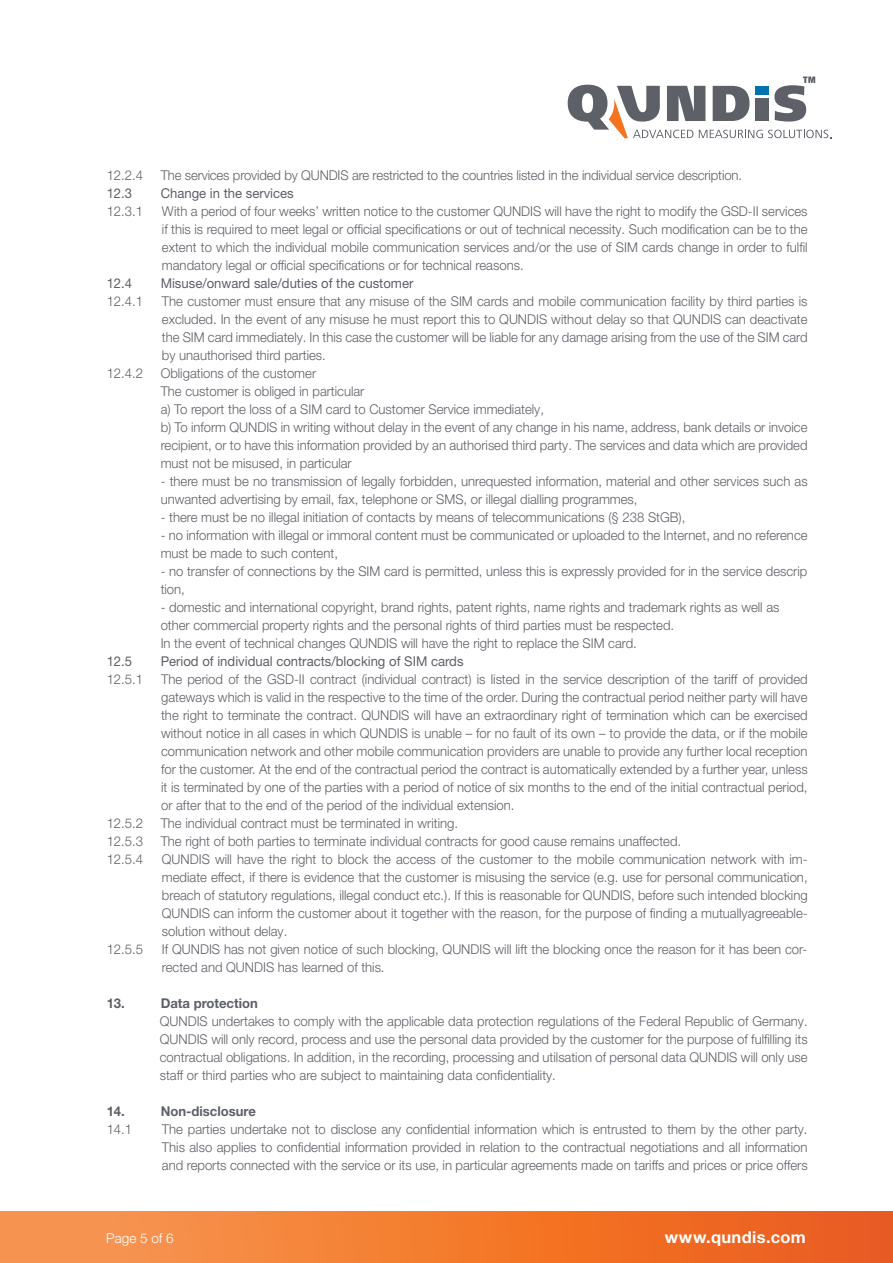
<style>
.page{position:relative;width:893px;height:1263px;background:#fff}
.page>*{position:absolute;margin:0;border:0;box-sizing:border-box;transform-origin:0 0}
.t1{font:700 16.5px "Helvetica Neue LT Pro";letter-spacing:.02em;color:#fff}
.t2{font:300 13.5px/18px "Helvetica Neue LT Pro";color:#5d6067;text-align:justify}
.t3{font:13.5px "Helvetica Neue LT Pro";color:#5d6067}
.t4{font:700 13.5px "Helvetica Neue LT Pro";color:#5d6067}
.t5{font:300 13.5px "Helvetica Neue LT Pro";color:#fff}
</style>
<div class="page">
<div style="left:0;top:1212px;width:893px;height:51px;background:linear-gradient(to right,#f99a51,#ec5b16)"></div>
<svg style="left:568px;top:77px;width:263px;height:61px"></svg>
<p class="t2" style="left:107px;top:166px;width:38px">12.2.4</p>
<p class="t2" style="left:161px;top:166px;width:583px">The services provided by QUNDIS are restricted to the countries listed in the individual service description.</p>
<p class="t3" style="left:107px;top:185px;width:27px">12.3</p>
<p class="t3" style="left:161px;top:185px;width:135px">Change in the services</p>
<p class="t2" style="left:107px;top:202px;width:38px">12.3.1</p>
<p class="t2" style="left:162px;top:202px;width:647px">With a period of four weeks’ written notice to the customer QUNDIS will have the right to modify the GSD-II services if this is required to meet legal or official specifications or out of technical necessity. Such modification can be to the extent to which the individual mobile communication services and/or the use of SIM cards change in order to fulfil mandatory legal or official specifications or for technical reasons.</p>
<p class="t3" style="left:107px;top:275px;width:27px">12.4</p>
<p class="t3" style="left:161px;top:275px;width:254px">Misuse/onward sale/duties of the customer</p>
<p class="t2" style="left:107px;top:292px;width:38px">12.4.1</p>
<p class="t2" style="left:162px;top:292px;width:647px">The customer must ensure that any misuse of the SIM cards and mobile communication facility by third parties is excluded. In the event of any misuse he must report this to QUNDIS without delay so that QUNDIS can deactivate the SIM card immediately. In this case the customer will be liable for any damage arising from the use of the SIM card by unauthorised third parties.</p>
<p class="t2" style="left:107px;top:364px;width:38px">12.4.2</p>
<p class="t2" style="left:161px;top:364px;width:157px">Obligations of the customer</p>
<p class="t2" style="left:161px;top:382px;width:205px">The customer is obliged in particular</p>
<p class="t2" style="left:161px;top:400px;width:385px">a) To report the loss of a SIM card to Customer Service immediately,</p>
<p class="t2" style="left:161px;top:418px;width:648px">b) To inform QUNDIS in writing without delay in the event of any change in his name, address, bank details or invoice recipient, or to have this information provided by an authorised third party. The services and data which are provided must not be misused, in particular</p>
<p class="t2" style="left:161px;top:472px;width:648px">- there must be no transmission of legally forbidden, unrequested information, material and other services such as unwanted advertising by email, fax, telephone or SMS, or illegal dialling programmes,</p>
<p class="t2" style="left:161px;top:508px;width:526px">- there must be no illegal initiation of contacts by means of telecommunications (§ 238 StGB),</p>
<p class="t2" style="left:161px;top:526px;width:648px">- no information with illegal or immoral content must be communicated or uploaded to the Internet, and no reference must be made to such content,</p>
<p class="t2" style="left:161px;top:562px;width:648px">- no transfer of connections by the SIM card is permitted, unless this is expressly provided for in the service descrip</p>
<p class="t2" style="left:161px;top:580px;width:26px">tion,</p>
<p class="t2" style="left:161px;top:598px;width:620px;text-align:left">- domestic and international copyright, brand rights, patent rights, name rights and trademark rights as well as other commercial property rights and the personal rights of third parties must be respected.<br>In the event of technical changes QUNDIS will have the right to replace the SIM card.</p>
<p class="t3" style="left:107px;top:653px;width:27px">12.5</p>
<p class="t3" style="left:161px;top:653px;width:304px">Period of individual contracts/blocking of SIM cards</p>
<p class="t2" style="left:107px;top:670px;width:38px">12.5.1</p>
<p class="t2" style="left:161px;top:670px;width:648px">The period of the GSD-II contract (individual contract) is listed in the service description of the tariff of provided gateways which is valid in the respective to the time of the order. During the contractual period neither party will have the right to terminate the contract. QUNDIS will have an extraordinary right of termination which can be exercised without notice in all cases in which QUNDIS is unable – for no fault of its own – to provide the data, or if the mobile communication network and other mobile communication providers are unable to provide any further local reception for the customer. At the end of the contractual period the contract is automatically extended by a further year, unless it is terminated by one of the parties with a period of notice of six months to the end of the initial contractual period, or after that to the end of the period of the individual extension.</p>
<p class="t2" style="left:107px;top:814px;width:38px">12.5.2</p>
<p class="t2" style="left:161px;top:814px;width:299px">The individual contract must be terminated in writing.</p>
<p class="t2" style="left:107px;top:832px;width:38px">12.5.3</p>
<p class="t2" style="left:161px;top:832px;width:522px">The right of both parties to terminate individual contracts for good cause remains unaffected.</p>
<p class="t2" style="left:107px;top:850px;width:38px">12.5.4</p>
<p class="t2" style="left:162px;top:850px;width:647px">QUNDIS will have the right to block the access of the customer to the mobile communication network with im&shy;mediate effect, if there is evidence that the customer is misusing the service (e.g. use for personal communication, breach of statutory regulations, illegal conduct etc.). If this is reasonable for QUNDIS, before such intended blocking QUNDIS can inform the customer about it together with the reason, for the purpose of finding a mutuallyagreeable&shy;solution without delay.</p>
<p class="t2" style="left:107px;top:940px;width:38px">12.5.5</p>
<p class="t2" style="left:162px;top:940px;width:647px">If QUNDIS has not given notice of such blocking, QUNDIS will lift the blocking once the reason for it has been cor&shy;rected and QUNDIS has learned of this.</p>
<p class="t4" style="left:107px;top:994px;width:20px">13.</p>
<p class="t4" style="left:161px;top:994px;width:99px">Data protection</p>
<p class="t2" style="left:160px;top:1012px;width:649px">QUNDIS undertakes to comply with the applicable data protection regulations of the Federal Republic of Germany.<br>QUNDIS will only record, process and use the personal data provided by the customer for the purpose of fulfilling its contractual obligations. In addition, in the recording, processing and utilsation of personal data QUNDIS will only use staff or third parties who are subject to maintaining data confidentiality.</p>
<p class="t4" style="left:107px;top:1102px;width:20px">14.</p>
<p class="t4" style="left:161px;top:1102px;width:97px">Non-disclosure</p>
<p class="t2" style="left:107px;top:1120px;width:27px">14.1</p>
<p class="t2" style="left:162px;top:1120px;width:647px">The parties undertake not to disclose any confidential information which is entrusted to them by the other party.<br>This also applies to confidential information provided in relation to the contractual negotiations and all information and reports connected with the service or its use, in particular agreements made on tariffs and prices or price offers</p>
<p class="t5" style="left:106px;top:1229px;width:69px">Page 5 of 6</p>
<p class="t1" style="left:665px;top:1226px;width:143px">www.qundis.com</p>
</div>
